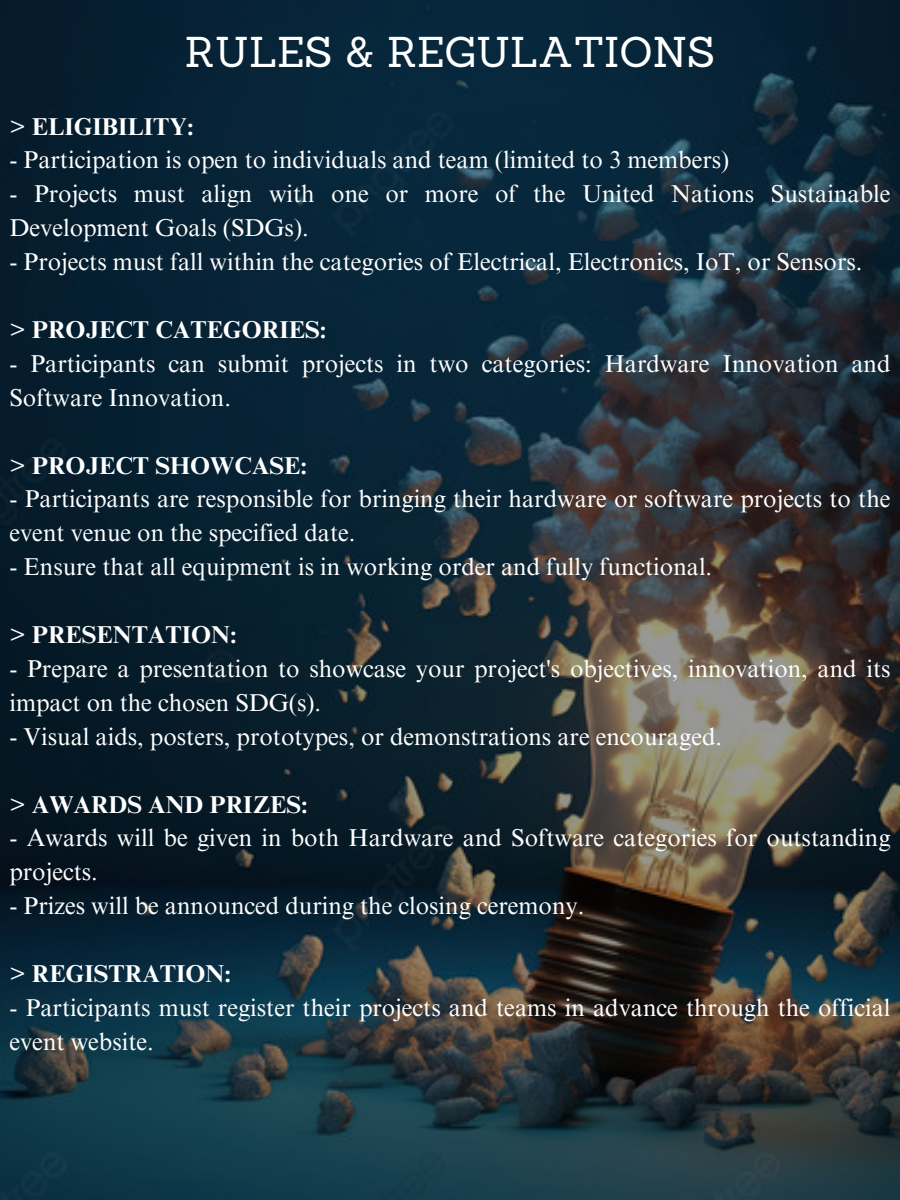
<style>
.page{position:relative;width:900px;height:1200px;background:#fff}
.page>*{position:absolute;margin:0;border:0;box-sizing:border-box;transform-origin:0 0}
.t1{font:42px "Sanchez";color:#fff}
.t2{font:24.4px/33.9px "Times NRMT Pro";color:#fff}
.t3{font:700 24.4px "Times NRMT Pro";color:#fff}
.s1{font-weight:400}
</style>
<div class="page">
<img style="left:0;top:0;width:900px;height:1200px">
<p class="t1" style="left:185px;top:25px;width:532px">RULES &amp; REGULATIONS</p>
<p class="t3" style="left:9px;top:117px;width:186px"><span class="s1">&gt;</span> ELIGIBILITY:</p>
<p class="t2" style="left:9px;top:146px;width:721px">- Participation is open to individuals and team (limited to 3 members)</p>
<p class="t2" style="left:9px;top:180px;width:883px">- Projects must align with one or more of the United Nations Sustainable<br>Development Goals (SDGs).</p>
<p class="t2" style="left:9px;top:248px;width:855px">- Projects must fall within the categories of Electrical, Electronics, IoT, or Sensors.</p>
<p class="t3" style="left:9px;top:320px;width:318px"><span class="s1">&gt;</span> PROJECT CATEGORIES:</p>
<p class="t2" style="left:9px;top:350px;width:883px">- Participants can submit projects in two categories: Hardware Innovation and<br>Software Innovation.</p>
<p class="t3" style="left:9px;top:456px;width:299px"><span class="s1">&gt;</span> PROJECT SHOWCASE:</p>
<p class="t2" style="left:9px;top:485px;width:883px">- Participants are responsible for bringing their hardware or software projects to the event venue on the specified date.</p>
<p class="t2" style="left:9px;top:553px;width:704px">- Ensure that all equipment is in working order and fully functional.</p>
<p class="t3" style="left:9px;top:626px;width:229px"><span class="s1">&gt;</span> PRESENTATION:</p>
<p class="t2" style="left:9px;top:655px;width:883px">- Prepare a presentation to showcase your project's objectives, innovation, and its impact on the chosen SDG(s).</p>
<p class="t2" style="left:9px;top:722px;width:714px">- Visual aids, posters, prototypes, or demonstrations are encouraged.</p>
<p class="t3" style="left:9px;top:795px;width:300px"><span class="s1">&gt;</span> AWARDS AND PRIZES:</p>
<p class="t2" style="left:9px;top:824px;width:883px">- Awards will be given in both Hardware and Software categories for outstanding projects.</p>
<p class="t2" style="left:9px;top:892px;width:576px">- Prizes will be announced during the closing ceremony.</p>
<p class="t3" style="left:9px;top:965px;width:223px"><span class="s1">&gt;</span> REGISTRATION:</p>
<p class="t2" style="left:9px;top:994px;width:883px">- Participants must register their projects and teams in advance through the official event website.</p>
</div>
